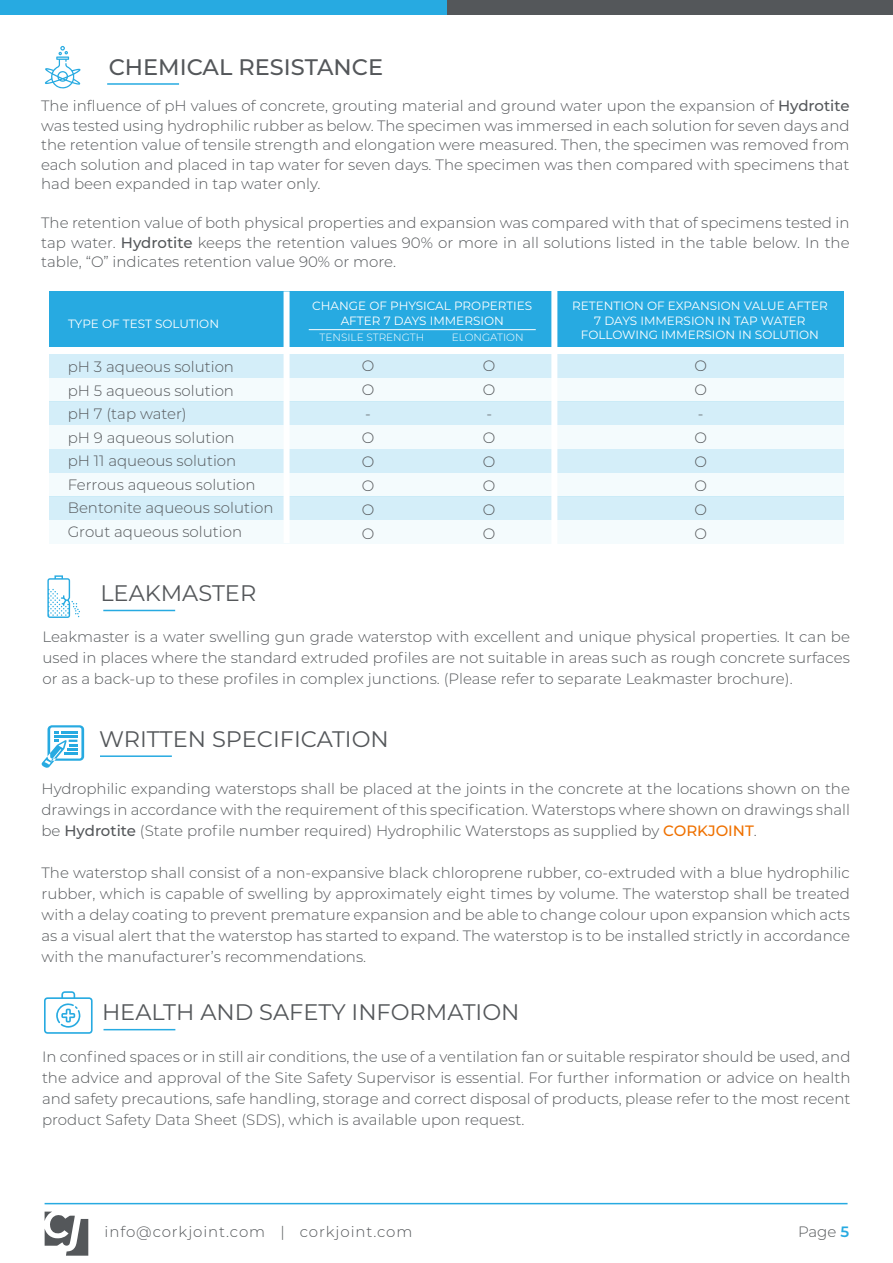
<style>
.page{position:relative;width:893px;height:1263px;background:#fff}
.page>*{position:absolute;margin:0;border:0;box-sizing:border-box;transform-origin:0 0}
.t1{font:22.5px "Montserrat";color:#54575a}
.t2{font:500 22.5px "Montserrat";color:#54575a}
.t3{font:300 15px/24px "Montserrat";color:#54575a;text-align:justify}
.t4{font:300 15px "Montserrat";letter-spacing:.06em;color:#54575a}
.t5{font:12px/14.4px "Montserrat";color:#fff;text-align:center}
.t6{font:300 10.5px "Montserrat";color:#fff}
.s1{font-weight:500}
.s2{font-weight:500;color:#ef7100}
.s3{font-weight:600;color:#27aae1}
</style>
<div class="page">
<svg style="left:44px;top:991px;width:49px;height:43px"></svg>
<hr style="left:104px;top:1029px;width:71px;height:1px;background:#27aae1">
<div style="left:0;top:0;width:893px;height:14px;background:#54575a"></div>
<div style="left:0;top:0;width:446px;height:14px;background:#27aae1"></div>
<svg style="left:45px;top:1211px;width:43px;height:45px"></svg>
<hr style="left:45px;top:1203px;width:803px;height:1px;background:#27aae1">
<hr style="left:100px;top:755px;width:72px;height:2px;background:#27aae1">
<svg style="left:41px;top:725px;width:43px;height:43px"></svg>
<hr style="left:103px;top:610px;width:72px;height:1px;background:#27aae1">
<svg style="left:47px;top:575px;width:33px;height:43px"></svg>
<hr style="left:107px;top:83px;width:72px;height:2px;background:#27aae1">
<svg style="left:45px;top:46px;width:36px;height:43px"></svg>
<div style="left:49px;top:378px;width:795px;height:23px;background:#f4fbfd"></div>
<div style="left:49px;top:354px;width:795px;height:24px;background:#d4eef9"></div>
<div style="left:49px;top:425px;width:795px;height:24px;background:#f4fbfd"></div>
<div style="left:49px;top:401px;width:795px;height:24px;background:#d4eef9"></div>
<div style="left:49px;top:473px;width:795px;height:23px;background:#f4fbfd"></div>
<div style="left:49px;top:449px;width:795px;height:24px;background:#d4eef9"></div>
<div style="left:49px;top:520px;width:795px;height:24px;background:#f4fbfd"></div>
<div style="left:49px;top:496px;width:795px;height:24px;background:#d4eef9"></div>
<div style="left:49px;top:291px;width:795px;height:56px;background:#27aae1"></div>
<div style="left:551px;top:289px;width:6px;height:256px;background:#fff"></div>
<hr style="left:309px;top:329px;width:227px;height:1px;background:#fff">
<div style="left:284px;top:291px;width:6px;height:252px;background:#fff"></div>
<h1 class="t2" style="left:109px;top:51px;width:276px">CHEMICAL RESISTANCE</h1>
<p class="t3" style="left:41px;top:96px;width:810px;line-height:19.5px">The influence of pH values of concrete, grouting material and ground water upon the expansion of <span class="s1">Hydrotite </span>was tested using hydrophilic rubber as below. The specimen was immersed in each solution for seven days and the retention value of tensile strength and elongation were measured. Then, the specimen was removed from each solution and placed in tap water for seven days. The specimen was then compared with specimens that had been expanded in tap water only.</p>
<p class="t3" style="left:41px;top:213px;width:810px;line-height:19.5px">The retention value of both physical properties and expansion was compared with that of specimens tested in tap water. <span class="s1">Hydrotite</span> keeps the retention values 90% or more in all solutions listed in the table below. In the table, “O” indicates retention value 90% or more.</p>
<p class="t5" style="left:68px;top:316px;width:152px">TYPE OF TEST SOLUTION</p>
<p class="t3" style="left:68px;top:355px;width:170px;line-height:23.4px;text-align:left">pH 3 aqueous solution pH 5 aqueous solution pH 7 (tap water)<br>pH 9 aqueous solution pH 11 aqueous solution</p>
<p class="t3" style="left:68px;top:496px;width:207px;line-height:23.4px">Bentonite aqueous solution<br>Grout aqueous solution</p>
<p class="t3" style="left:68px;top:472px;width:189px">Ferrous aqueous solution</p>
<h1 class="t1" style="left:100px;top:578px;width:157px">LEAKMASTER</h1>
<p class="t5" style="left:312px;top:298px;width:222px">CHANGE OF PHYSICAL PROPERTIES<br>AFTER 7 DAYS IMMERSION</p>
<p class="t3" style="left:362px;top:353px;width:14px;text-align:left">O<br>O -<br>O<br>O<br>O<br>O<br>O</p>
<p class="t3" style="left:483px;top:353px;width:14px;text-align:left">O<br>O -<br>O<br>O<br>O<br>O<br>O</p>
<p class="t3" style="left:694px;top:353px;width:14px;text-align:left">O<br>O -<br>O<br>O<br>O<br>O<br>O</p>
<p class="t5" style="left:572px;top:298px;width:257px">RETENTION OF EXPANSION VALUE AFTER<br>7 DAYS IMMERSION IN TAP WATER<br>FOLLOWING IMMERSION IN SOLUTION</p>
<p class="t6" style="left:320px;top:330px;width:106px">TENSILE STRENGTH</p>
<p class="t6" style="left:452px;top:330px;width:73px">ELONGATION</p>
<p class="t3" style="left:43px;top:626px;width:809px;line-height:21px">Leakmaster is a water swelling gun grade waterstop with excellent and unique physical properties. It can be used in places where the standard extruded profiles are not suitable in areas such as rough concrete surfaces or as a back-up to these profiles in complex junctions. (Please refer to separate Leakmaster brochure).</p>
<h1 class="t1" style="left:99px;top:723px;width:291px">WRITTEN SPECIFICATION</h1>
<p class="t3" style="left:41px;top:778px;width:810px;line-height:21px">Hydrophilic expanding waterstops shall be placed at the joints in the concrete at the locations shown on the drawings in accordance with the requirement of this specification. Waterstops where shown on drawings shall be <span class="s1">Hydrotite</span> (State profile number required) Hydrophilic Waterstops as supplied by <span class="s2">CORKJOINT</span>.</p>
<p class="t3" style="left:41px;top:862px;width:810px;line-height:21px">The waterstop shall consist of a non-expansive black chloroprene rubber, co-extruded with a blue hydrophilic rubber, which is capable of swelling by approximately eight times by volume. The waterstop shall be treated with a delay coating to prevent premature expansion and be able to change colour upon expansion which acts as a visual alert that the waterstop has started to expand. The waterstop is to be installed strictly in accordance with the manufacturer’s recommendations.</p>
<h1 class="t1" style="left:102px;top:997px;width:419px">HEALTH AND SAFETY INFORMATION</h1>
<p class="t3" style="left:42px;top:1045px;width:810px;line-height:21px">In confined spaces or in still air conditions, the use of a ventilation fan or suitable respirator should be used, and the advice and approval of the Site Safety Supervisor is essential. For further information or advice on health and safety precautions, safe handling, storage and correct disposal of products, please refer to the most recent product Safety Data Sheet (SDS), which is available upon request.</p>
<p class="t4" style="left:105px;top:1221px;width:309px">info@corkjoint.com | corkjoint.com</p>
<p class="t3" style="left:798px;top:1219px;width:53px">Page <span class="s3">5</span></p>
</div>
